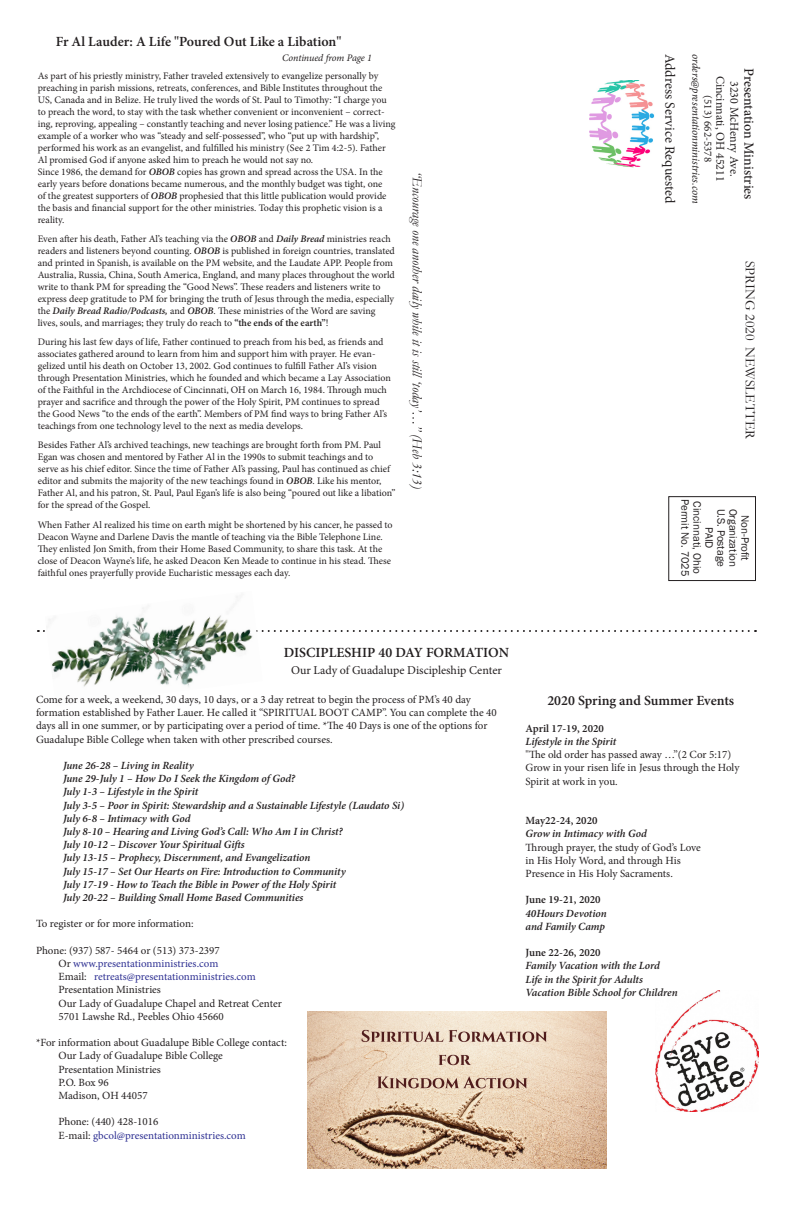
<style>
.page{position:relative;width:792px;height:1224px;background:#fff}
.page>*{position:absolute;margin:0;border:0;box-sizing:border-box;transform-origin:0 0}
.t1{font:600 14px "Minion Pro";color:#231f20}
.t2{font:italic 14px "Garamond";color:#231f20}
.t3{font:14px "Minion Pro";color:#231f20}
.t4{font:500 14px "Minion Pro";color:#231f20}
.t5{font:14px "Garamond";color:#231f20}
.t6{font:12px/14px "Minion Pro";color:#231f20;text-align:center}
.t7{font:11px/13.2px "Minion Pro";color:#231f20}
.t8{font:italic 600 11px/13.2px "Minion Pro";letter-spacing:-.005em;color:#231f20}
.t9{font:11px/24px "Franklin Gothic";color:#231f20;text-align:center}
.t10{font:11px/13.2px "Minion Pro";color:#2e3092}
.t11{font:600 11px "Minion Pro";color:#231f20}
.t12{font:italic 11px "Minion Pro";letter-spacing:-.01em;color:#231f20}
.t13{font:10px/12px "Minion Pro";letter-spacing:-.005em;color:#231f20}
.t14{font:italic 10px "Minion Pro";letter-spacing:-.01em;color:#231f20}
.s1{font-weight:600;font-style:italic}
.s2{font-weight:600}
.s3{color:#2e3092}
.s4{color:#231f20}
</style>
<div class="page">
<img style="left:655px;top:990px;width:104px;height:121px">
<div style="left:668px;top:496px;width:88px;height:85px;border:1px solid #231f20"></div>
<img style="left:590px;top:80px;width:64px;height:87px">
<svg style="left:38px;top:630px;width:718px;height:2px"></svg>
<img style="left:307px;top:1012px;width:299px;height:157px">
<img style="left:45px;top:596px;width:218px;height:91px">
<h1 class="t1" style="left:56px;top:32px;width:287px">Fr Al Lauder: A Life "Poured Out Like a Libation"</h1>
<p class="t14" style="left:282px;top:51px;width:91px">Continued from Page 1</p>
<p class="t13" style="left:38px;top:70px;width:359px">As part of his priestly ministry, Father traveled extensively to evangelize personally by preaching in parish missions, retreats, conferences, and Bible Institutes throughout the US, Canada and in Belize. He truly lived the words of St. Paul to Timothy: “I charge you to preach the word, to stay with the task whether convenient or inconvenient – correct&shy;ing, reproving, appealing – constantly teaching and never losing patience.” He was a living example of a worker who was “steady and self-possessed”, who “put up with hardship”, performed his work as an evangelist, and fulfilled his ministry (See 2 Tim 4:2-5). Father Al promised God if anyone asked him to preach he would not say no.<br>Since 1986, the demand for <span class="s1">OBOB</span> copies has grown and spread across the USA. In the early years before donations became numerous, and the monthly budget was tight, one<br>of the greatest supporters of <span class="s1">OBOB</span> prophesied that this little publication would provide the basis and financial support for the other ministries. Today this prophetic vision is a reality.</p>
<p class="t13" style="left:38px;top:233px;width:359px">Even after his death, Father Al’s teaching via the <span class="s1">OBOB</span> and <span class="s1">Daily Bread</span> ministries reach readers and listeners beyond counting. <span class="s1">OBOB</span> is published in foreign countries, translated and printed in Spanish, is available on the PM website, and the Laudate APP. People from Australia, Russia, China, South America, England, and many places throughout the world write to thank PM for spreading the “Good News”. These readers and listeners write to express deep gratitude to PM for bringing the truth of Jesus through the media, especially the <span class="s1">Daily Bread Radio/Podcasts,</span> and <span class="s1">OBOB</span>. These ministries of the Word are saving lives, souls, and marriages; they truly do reach to <span class="s2">“the ends of the earth”</span>!</p>
<p class="t13" style="left:38px;top:336px;width:355px">During his last few days of life, Father continued to preach from his bed, as friends and associates gathered around to learn from him and support him with prayer. He evan&shy;gelized until his death on October 13, 2002. God continues to fulfill Father Al’s vision through Presentation Ministries, which he founded and which became a Lay Association of the Faithful in the Archdiocese of Cincinnati, OH on March 16, 1984. Through much prayer and sacrifice and through the power of the Holy Spirit, PM continues to spread the Good News “to the ends of the earth”. Members of PM find ways to bring Father Al’s teachings from one technology level to the next as media develops.</p>
<p class="t13" style="left:38px;top:439px;width:359px">Besides Father Al’s archived teachings, new teachings are brought forth from PM. Paul Egan was chosen and mentored by Father Al in the 1990s to submit teachings and to serve as his chief editor. Since the time of Father Al’s passing, Paul has continued as chief editor and submits the majority of the new teachings found in <span class="s1">OBOB</span>. Like his mentor, Father Al, and his patron, St. Paul, Paul Egan’s life is also being “poured out like a libation” for the spread of the Gospel.</p>
<p class="t13" style="left:38px;top:518px;width:356px">When Father Al realized his time on earth might be shortened by his cancer, he passed to Deacon Wayne and Darlene Davis the mantle of teaching via the Bible Telephone Line.<br>They enlisted Jon Smith, from their Home Based Community, to share this task. At the close of Deacon Wayne’s life, he asked Deacon Ken Meade to continue in his stead. These faithful ones prayerfully provide Eucharistic messages each day.</p>
<h1 class="t2" style="left:426px;top:171px;width:319px;rotate:90deg">“Encourage one another dailywhile it is still ‘today’…” (Heb 3:13)</h1>
<h1 class="t3" style="left:679px;top:54px;width:151px;rotate:90deg">Address Service Requested</h1>
<p class="t12" style="left:704px;top:54px;width:151px;rotate:90deg">orders@presentationministries.com</p>
<h1 class="t4" style="left:759px;top:68px;width:133px;rotate:90deg">Presentation Ministries</h1>
<p class="t6" style="left:741px;top:76px;width:108px;rotate:90deg">3230 McHenry Ave.<br>Cincinnati, OH 45211</p>
<p class="t7" style="left:715px;top:95px;width:68px;rotate:90deg">(513) 662-5378</p>
<h1 class="t5" style="left:759px;top:261px;width:180px;rotate:90deg">SPRING 2020 NEWSLETTER</h1>
<p class="t9" style="left:745px;top:499px;width:79px;rotate:90deg">Organization<br>PAID<br>Permit No. 7025</p>
<p class="t9" style="left:709px;top:501px;width:74px;rotate:90deg">Cincinnati, Ohio</p>
<p class="t9" style="left:757px;top:509px;width:60px;rotate:90deg">Non-Profit<br>U.S. Postage</p>
<h1 class="t1" style="left:284px;top:643px;width:227px">DISCIPLESHIP 40 DAY FORMATION</h1>
<p class="t6" style="left:291px;top:663px;width:212px">Our Lady of Guadalupe Discipleship Center</p>
<p class="t7" style="left:36px;top:693px;width:462px">Come for a week, a weekend, 30 days, 10 days, or a 3 day retreat to begin the process of PM’s 40 day formation established by Father Lauer. He called it “SPIRITUAL BOOT CAMP”. You can complete the 40 days all in one summer, or by participating over a period of time. *The 40 Days is one of the options for Guadalupe Bible College when taken with other prescribed courses.</p>
<p class="t8" style="left:63px;top:759px;width:343px">June 26-28 – Living in Reality<br>June 29-July 1 – How Do I Seek the Kingdom of God?<br>July 1-3 – Lifestyle in the Spirit<br>July 3-5 – Poor in Spirit: Stewardship and a Sustainable Lifestyle (Laudato Si)<br>July 6-8 – Intimacy with God<br>July 8-10 – Hearing and Living God’s Call: Who Am I in Christ?<br>July 10-12 – Discover Your Spiritual Gifts<br>July 13-15 – Prophecy, Discernment, and Evangelization<br>July 15-17 – Set Our Hearts on Fire: Introduction to Community<br>July 17-19 - How to Teach the Bible in Power of the Holy Spirit<br>July 20-22 – Building Small Home Based Communities</p>
<p class="t7" style="left:36px;top:917px;width:159px">To register or for more information:</p>
<p class="t7" style="left:58px;top:944px;width:225px;text-indent:-22px">Phone: (937) 587- 5464 or (513) 373-2397<br>Or <span class="s3">www.presentationministries.com<br></span>Email: <span class="s3">retreats@presentationministries.com </span>Presentation Ministries<br>Our Lady of Guadalupe Chapel and Retreat Center 5701 Lawshe Rd., Peebles Ohio 45660</p>
<p class="t7" style="left:58px;top:1036px;width:230px;text-indent:-22px">*For information about Guadalupe Bible College contact:<br>Our Lady of Guadalupe Bible College<br>Presentation Ministries<br>P.O. Box 96<br>Madison, OH 44057</p>
<p class="t10" style="left:58px;top:1115px;width:189px"><span class="s4">Phone: (440) 428-1016<br>E-mail:</span> gbcol@presentationministries.com</p>
<h1 class="t1" style="left:547px;top:691px;width:188px">2020 Spring and Summer Events</h1>
<p class="t11" style="left:526px;top:721px;width:80px">April 17-19, 2020</p>
<p class="t8" style="left:526px;top:735px;width:92px">Lifestyle in the Spirit</p>
<p class="t7" style="left:526px;top:748px;width:215px">"The old order has passed away …”(2 Cor 5:17)<br>Grow in your risen life in Jesus through the Holy<br>Spirit at work in you.</p>
<p class="t11" style="left:526px;top:813px;width:73px">May22-24, 2020</p>
<p class="t8" style="left:526px;top:827px;width:123px">Grow in Intimacy with God</p>
<p class="t7" style="left:526px;top:841px;width:177px">Through prayer, the study of God’s Love in His Holy Word, and through His<br>Presence in His Holy Sacraments.</p>
<p class="t11" style="left:526px;top:892px;width:77px">June 19-21, 2020</p>
<p class="t8" style="left:526px;top:906px;width:83px">40Hours Devotion and Family Camp</p>
<p class="t11" style="left:526px;top:945px;width:77px">June 22-26, 2020</p>
<p class="t8" style="left:526px;top:959px;width:154px">Family Vacation with the Lord<br>Life in the Spirit for Adults<br>Vacation Bible School for Children</p>
</div>
